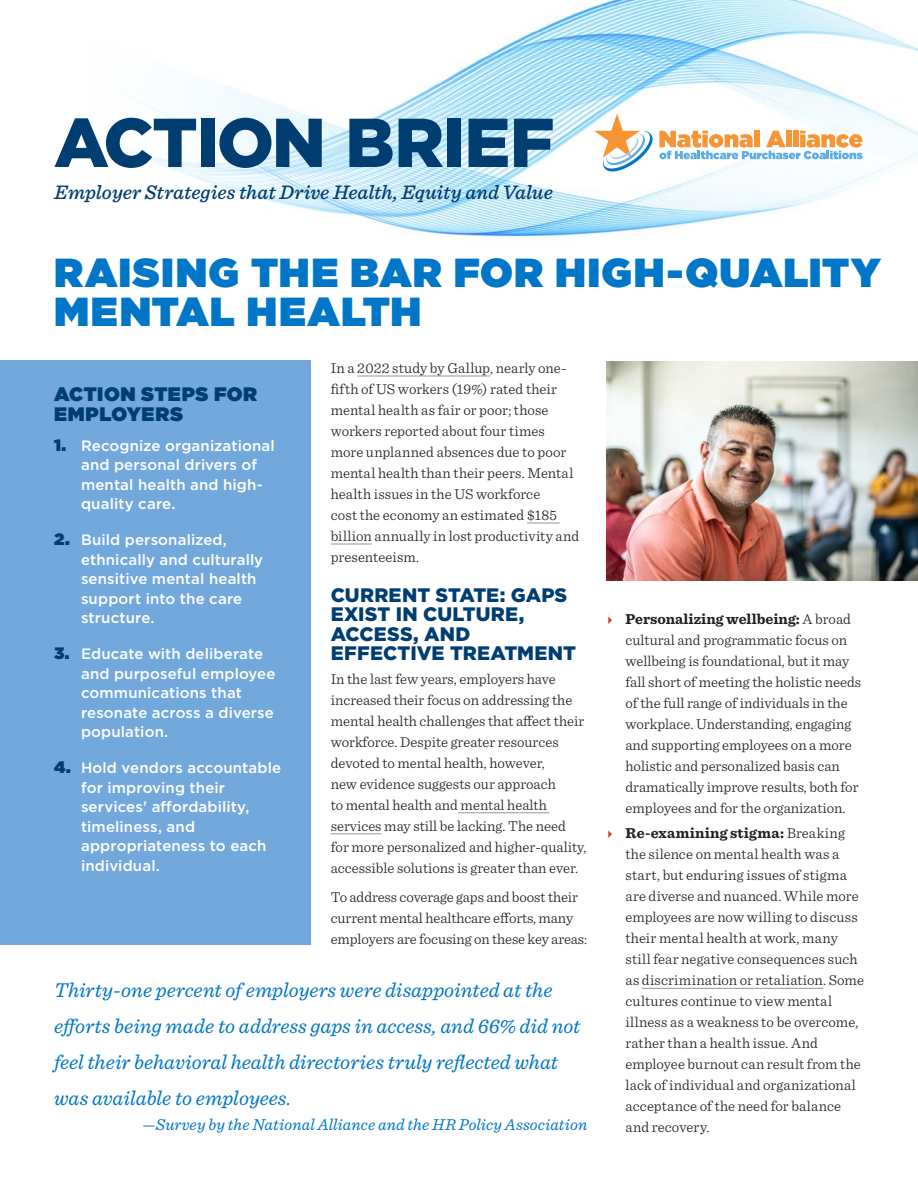
<style>
.page{position:relative;width:918px;height:1188px;background:#fff}
.page>*{position:absolute;margin:0;border:0;box-sizing:border-box;transform-origin:0 0}
.t1{font:900 69px "Gotham";letter-spacing:-.02em;color:#003d71}
.t2{font:900 40.5px/39px "Gotham";letter-spacing:.025em;color:#0076c8}
.t3{font:italic 21px/36px "Sentinel";letter-spacing:-.005em;color:#0076c8}
.t4{font:italic 500 20.4px "Sentinel";color:#003d71}
.t5{font:900 19.5px/19.5px "Gotham";letter-spacing:.005em;color:#003d71}
.t6{font:900 19.5px/19.5px "Gotham";letter-spacing:.025em;color:#003d71}
.t7{font:italic 16.5px "Sentinel";letter-spacing:.005em;color:#0076c8}
.t8{font:300 15px/21px "Sentinel";color:#231f20}
.t9{font:500 15px/19.5px "Gotham";letter-spacing:.01em;color:#fff}
.s1{font-weight:900;font-size:16.5px;color:#003d71}
.s2{font-weight:700}
</style>
<div class="page">
<img style="left:121px;top:0;width:797px;height:237px">
<svg style="left:594px;top:113px;width:268px;height:59px"></svg>
<div style="left:0;top:361px;width:310px;height:584px;background:#72a8db"></div>
<hr style="left:357px;top:376px;width:133px;height:1px;background:#949698">
<hr style="left:527px;top:523px;width:33px;height:1px;background:#949698">
<hr style="left:331px;top:544px;width:41px;height:1px;background:#949698">
<hr style="left:458px;top:813px;width:91px;height:1px;background:#949698">
<hr style="left:331px;top:834px;width:51px;height:1px;background:#949698">
<hr style="left:642px;top:988px;width:181px;height:1px;background:#949698">
<img style="left:607px;top:362px;width:311px;height:218px">
<h1 class="t1" style="left:54px;top:95px;width:502px">ACTION BRIEF</h1>
<h3 class="t4" style="left:54px;top:177px;width:500px">Employer Strategies that Drive Health, Equity and Value</h3>
<h2 class="t2" style="left:54px;top:252px;width:828px">RAISING THE BAR FOR HIGH-QUALITY<br>MENTAL HEALTH</h2>
<h3 class="t6" style="left:54px;top:384px;width:205px">ACTION STEPS FOR<br>EMPLOYERS</h3>
<p class="t9" style="left:81px;top:436px;width:195px;text-indent:-27px"><span class="s1">1.</span> Recognize organizational and personal drivers of mental health and high&shy;quality care.</p>
<p class="t9" style="left:81px;top:530px;width:184px;text-indent:-27px"><span class="s1">2.</span> Build personalized, ethnically and culturally sensitive mental health support into the care structure.</p>
<p class="t9" style="left:81px;top:644px;width:196px;text-indent:-27px"><span class="s1">3.</span> Educate with deliberate and purposeful employee communications that resonate across a diverse population.</p>
<p class="t9" style="left:81px;top:758px;width:202px;text-indent:-27px"><span class="s1">4.</span> Hold vendors accountable for improving their services' affordability, timeliness, and appropriateness to each individual.</p>
<p class="t8" style="left:331px;top:356px;width:250px">In a 2022 study by Gallup, nearly one&shy;fifth of US workers (19%) rated their mental health as fair or poor; those workers reported about four times more unplanned absences due to poor mental health than their peers. Mental health issues in the US workforce<br>cost the economy an estimated $185 billion annually in lost productivity and presenteeism.</p>
<h3 class="t5" style="left:331px;top:585px;width:247px">CURRENT STATE: GAPS<br>EXIST IN CULTURE,<br>ACCESS, AND<br>EFFECTIVE TREATMENT</h3>
<p class="t8" style="left:331px;top:667px;width:257px">In the last few years, employers have increased their focus on addressing the mental health challenges that affect their workforce. Despite greater resources devoted to mental health, however,<br>new evidence suggests our approach<br>to mental health and mental health services may still be lacking. The need for more personalized and higher-quality, accessible solutions is greater than ever.</p>
<p class="t8" style="left:331px;top:885px;width:258px">To address coverage gaps and boost their current mental healthcare efforts, many employers are focusing on these key areas:</p>
<h3 class="t3" style="left:54px;top:971px;width:528px">Thirty-one percent of employers were disappointed at the efforts being made to address gaps in access, and 66% did not feel their behavioral health directories truly reflected what was available to employees.</h3>
<p class="t7" style="left:143px;top:1112px;width:446px">—Survey by the National Alliance and the HR Policy Association</p>
<p class="t8" style="left:626px;top:607px;width:237px"><span class="s2">Personalizing wellbeing:</span> A broad cultural and programmatic focus on wellbeing is foundational, but it may fall short of meeting the holistic needs of the full range of individuals in the workplace. Understanding, engaging and supporting employees on a more holistic and personalized basis can dramatically improve results, both for employees and for the organization.</p>
<p class="t8" style="left:625px;top:822px;width:240px"><span class="s2">Re-examining stigma:</span> Breaking the silence on mental health was a start, but enduring issues of stigma are diverse and nuanced. While more employees are now willing to discuss their mental health at work, many still fear negative consequences such as discrimination or retaliation. Some cultures continue to view mental illness as a weakness to be overcome, rather than a health issue. And employee burnout can result from the lack of individual and organizational acceptance of the need for balance and recovery.</p>
</div>
